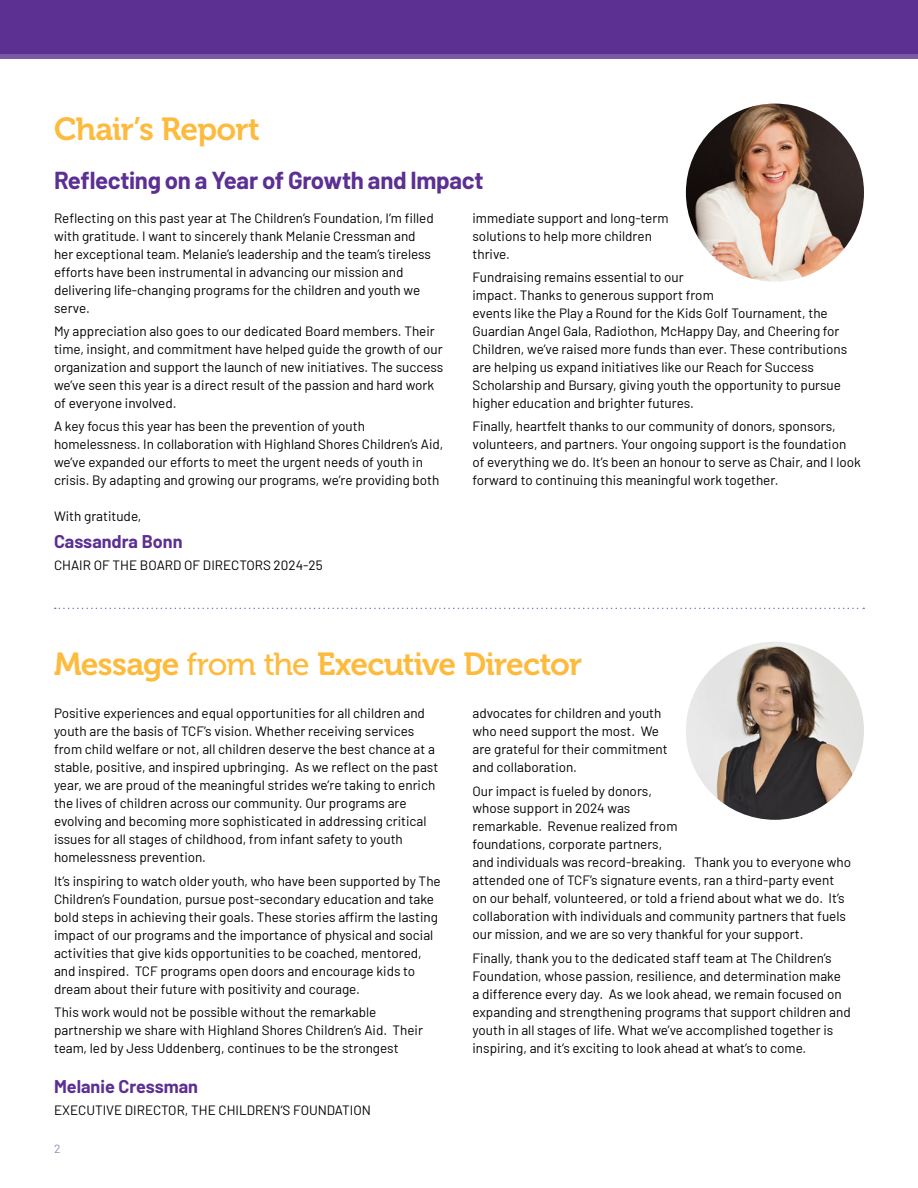
<style>
.page{position:relative;width:918px;height:1188px;background:#fff}
.page>*{position:absolute;margin:0;border:0;box-sizing:border-box;transform-origin:0 0}
.t1{font:31.8px "Museo 700";letter-spacing:-.025em;color:#fdbb3e}
.t2{font:700 24px "Barlow";letter-spacing:-.015em;color:#5c2f92}
.t3{font:700 18px "Barlow";color:#5c2f92}
.t4{font:13.5px/18px "Barlow";color:#000}
.t5{font:12px "Barlow";color:#9d86be}
.s1{font-family:"Museo 500"}
</style>
<div class="page">
<img style="left:686px;top:642px;width:178px;height:178px;border-radius:89px">
<svg style="left:55px;top:608px;width:809px;height:1px"></svg>
<img style="left:686px;top:104px;width:178px;height:178px;border-radius:89px">
<div style="left:0;top:0;width:918px;height:58px;background:#7b5aa5"></div>
<div style="left:0;top:0;width:918px;height:54px;background:#5c2f92"></div>
<h1 class="t1" style="left:54px;top:111px;width:207px">Chair’s Report</h1>
<h2 class="t2" style="left:54px;top:163px;width:431px">Reflecting on a Year of Growth and Impact</h2>
<p class="t4" style="left:54px;top:208px;width:381px">Reflecting on this past year at The Children’s Foundation, I’m filled with gratitude. I want to sincerely thank Melanie Cressman and her exceptional team. Melanie’s leadership and the team’s tireless efforts have been instrumental in advancing our mission and delivering life-changing programs for the children and youth we serve.</p>
<p class="t4" style="left:54px;top:321px;width:391px">My appreciation also goes to our dedicated Board members. Their time, insight, and commitment have helped guide the growth of our organization and support the launch of new initiatives. The success we’ve seen this year is a direct result of the passion and hard work of everyone involved.</p>
<p class="t4" style="left:54px;top:416px;width:391px">A key focus this year has been the prevention of youth homelessness. In collaboration with Highland Shores Children’s Aid, we’ve expanded our efforts to meet the urgent needs of youth in crisis. By adapting and growing our programs, we’re providing both</p>
<p class="t4" style="left:54px;top:506px;width:89px">With gratitude,</p>
<h3 class="t3" style="left:54px;top:528px;width:130px">Cassandra Bonn</h3>
<p class="t4" style="left:54px;top:555px;width:270px">CHAIR OF THE BOARD OF DIRECTORS 2024-25</p>
<p class="t4" style="left:472px;top:208px;width:198px">immediate support and long-term solutions to help more children thrive.</p>
<p class="t4" style="left:472px;top:267px;width:376px">Fundraising remains essential to our<br>impact. Thanks to generous support from<br>events like the Play a Round for the Kids Golf Tournament, the Guardian Angel Gala, Radiothon, McHappy Day, and Cheering for Children, we’ve raised more funds than ever. These contributions are helping us expand initiatives like our Reach for Success Scholarship and Bursary, giving youth the opportunity to pursue higher education and brighter futures.</p>
<p class="t4" style="left:472px;top:416px;width:390px">Finally, heartfelt thanks to our community of donors, sponsors, volunteers, and partners. Your ongoing support is the foundation of everything we do. It’s been an honour to serve as Chair, and I look forward to continuing this meaningful work together.</p>
<h1 class="t1" style="left:54px;top:646px;width:530px">Message <span class="s1">from the</span> Executive Director</h1>
<p class="t4" style="left:54px;top:703px;width:386px">Positive experiences and equal opportunities for all children and youth are the basis of TCF’s vision. Whether receiving services from child welfare or not, all children deserve the best chance at a stable, positive, and inspired upbringing. As we reflect on the past year, we are proud of the meaningful strides we’re taking to enrich the lives of children across our community. Our programs are evolving and becoming more sophisticated in addressing critical issues for all stages of childhood, from infant safety to youth homelessness prevention.</p>
<p class="t4" style="left:54px;top:871px;width:388px">It’s inspiring to watch older youth, who have been supported by The Children’s Foundation, pursue post-secondary education and take bold steps in achieving their goals. These stories affirm the lasting impact of our programs and the importance of physical and social activities that give kids opportunities to be coached, mentored, and inspired. TCF programs open doors and encourage kids to dream about their future with positivity and courage.</p>
<p class="t4" style="left:54px;top:1002px;width:370px">This work would not be possible without the remarkable partnership we share with Highland Shores Children’s Aid. Their team, led by Jess Uddenberg, continues to be the strongest</p>
<h3 class="t3" style="left:54px;top:1073px;width:146px">Melanie Cressman</h3>
<p class="t4" style="left:54px;top:1100px;width:318px">EXECUTIVE DIRECTOR, THE CHILDREN’S FOUNDATION</p>
<p class="t5" style="left:54px;top:1140px;width:8px">2</p>
<p class="t4" style="left:472px;top:703px;width:197px">advocates for children and youth who need support the most. We are grateful for their commitment and collaboration.</p>
<p class="t4" style="left:472px;top:781px;width:380px">Our impact is fueled by donors,<br>whose support in 2024 was<br>remarkable. Revenue realized from<br>foundations, corporate partners,<br>and individuals was record-breaking. Thank you to everyone who attended one of TCF’s signature events, ran a third-party event on our behalf, volunteered, or told a friend about what we do. It’s collaboration with individuals and community partners that fuels our mission, and we are so very thankful for your support.</p>
<p class="t4" style="left:472px;top:948px;width:380px">Finally, thank you to the dedicated staff team at The Children’s Foundation, whose passion, resilience, and determination make a difference every day. As we look ahead, we remain focused on expanding and strengthening programs that support children and youth in all stages of life. What we’ve accomplished together is inspiring, and it’s exciting to look ahead at what’s to come.</p>
</div>
